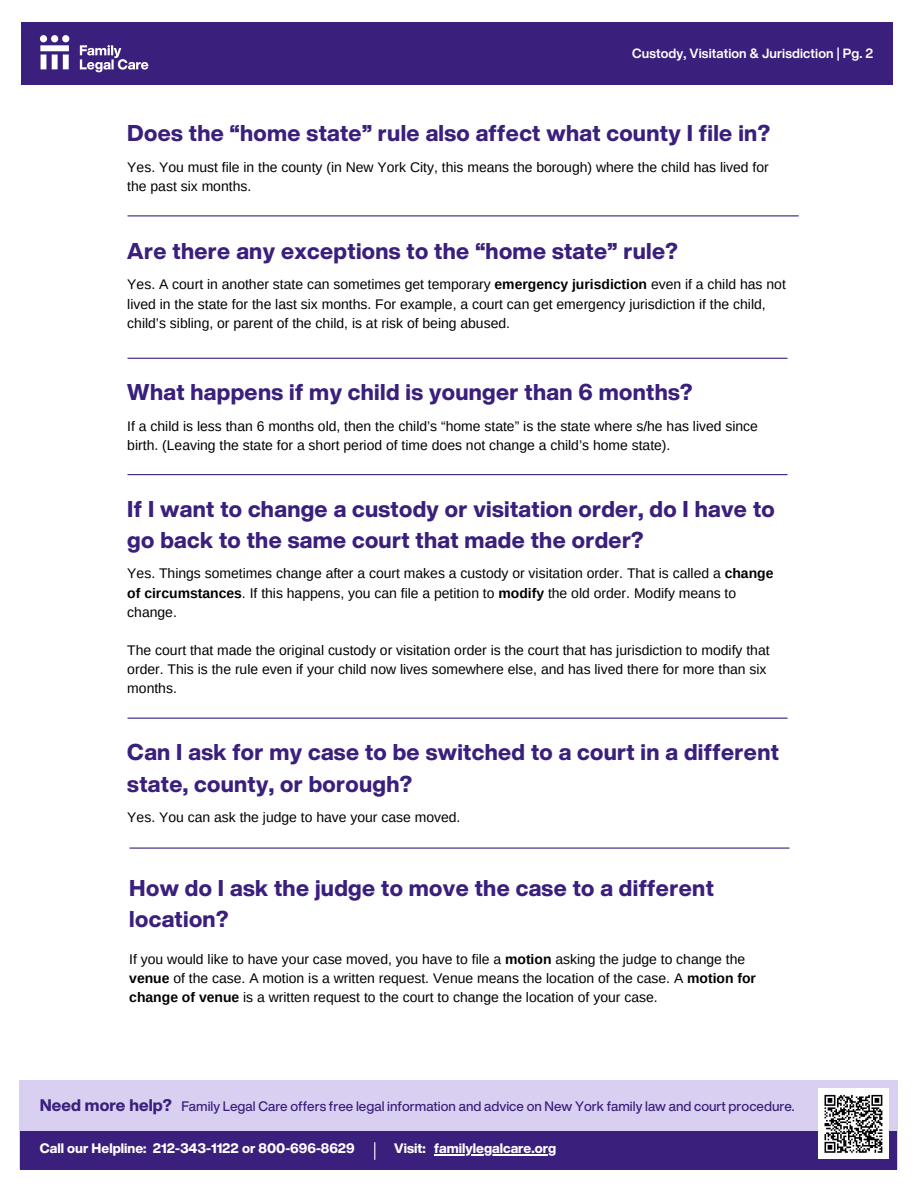
<style>
.page{position:relative;width:918px;height:1188px;background:#fff}
.page>*{position:absolute;margin:0;border:0;box-sizing:border-box;transform-origin:0 0}
.t1{font:800 22.5px/31.5px "Helvetica Now Display";letter-spacing:.015em;color:#3a1f7c}
.t2{font:13.95px/19.2px "Arimo";color:#000}
.t3{font:500 13.5px "Helvetica Now Display";color:#3a1f7c}
.t4{font:800 13.5px "Helvetica Now Display";color:#fff}
.t5{font:700 13.2px "Helvetica Now Display";letter-spacing:.01em;color:#fff}
.s1{font-weight:700}
.s2{font-weight:800;font-size:16.5px}
</style>
<div class="page">
<hr style="left:128px;top:215px;width:670px;height:1px;background:#3a1f7c">
<hr style="left:128px;top:358px;width:659px;height:1px;background:#3a1f7c">
<hr style="left:128px;top:474px;width:659px;height:1px;background:#3a1f7c">
<hr style="left:128px;top:718px;width:659px;height:1px;background:#3a1f7c">
<div style="left:21px;top:22px;width:872px;height:63px;background:#3a1f7c"></div>
<svg style="left:40px;top:35px;width:108px;height:37px"></svg>
<div style="left:19px;top:1080px;width:879px;height:89px;background:#d9cff1"></div>
<div style="left:20px;top:1131px;width:876px;height:38px;background:#3a1f7c"></div>
<hr style="left:434px;top:1154px;width:122px;height:2px;background:#fff">
<svg style="left:374px;top:1143px;width:1px;height:16px"></svg>
<div style="left:818px;top:1088px;width:71px;height:71px;background:#fff"></div>
<svg style="left:824px;top:1094px;width:59px;height:59px"></svg>
<hr style="left:130px;top:848px;width:659px;height:1px;background:#3a1f7c">
<p class="t5" style="left:632px;top:44px;width:243px">Custody, Visitation &amp; Jurisdiction | Pg. 2</p>
<h1 class="t1" style="left:127px;top:117px;width:644px">Does the “home state” rule also affect what county I file in?</h1>
<p class="t2" style="left:127px;top:157px;width:643px">Yes. You must file in the county (in New York City, this means the borough) where the child has lived for the past six months.</p>
<h1 class="t1" style="left:127px;top:235px;width:552px">Are there any exceptions to the “home state” rule?</h1>
<p class="t2" style="left:127px;top:275px;width:660px">Yes. A court in another state can sometimes get temporary <span class="s1">emergency jurisdiction</span> even if a child has not lived in the state for the last six months. For example, a court can get emergency jurisdiction if the child, child’s sibling, or parent of the child, is at risk of being abused.</p>
<h1 class="t1" style="left:127px;top:376px;width:567px">What happens if my child is younger than 6 months?</h1>
<p class="t2" style="left:127px;top:416px;width:632px">If a child is less than 6 months old, then the child’s “home state” is the state where s/he has lived since birth. (Leaving the state for a short period of time does not change a child’s home state).</p>
<h1 class="t1" style="left:127px;top:493px;width:649px">If I want to change a custody or visitation order, do I have to go back to the same court that made the order?</h1>
<p class="t2" style="left:127px;top:564px;width:648px">Yes. Things sometimes change after a court makes a custody or visitation order. That is called a <span class="s1">change of circumstances</span>. If this happens, you can file a petition to <span class="s1">modify</span> the old order. Modify means to change.</p>
<p class="t2" style="left:127px;top:640px;width:644px">The court that made the original custody or visitation order is the court that has jurisdiction to modify that order. This is the rule even if your child now lives somewhere else, and has lived there for more than six months.</p>
<h1 class="t1" style="left:127px;top:736px;width:653px">Can I ask for my case to be switched to a court in a different state, county, or borough?</h1>
<p class="t2" style="left:127px;top:808px;width:335px">Yes. You can ask the judge to have your case moved.</p>
<h1 class="t1" style="left:129px;top:872px;width:586px">How do I ask the judge to move the case to a different location?</h1>
<p class="t2" style="left:129px;top:949px;width:628px">If you would like to have your case moved, you have to file a <span class="s1">motion</span> asking the judge to change the <span class="s1">venue</span> of the case. A motion is a written request. Venue means the location of the case. A <span class="s1">motion for change of venue</span> is a written request to the court to change the location of your case.</p>
<p class="t3" style="left:40px;top:1096px;width:756px"><span class="s2">Need more help?</span> Family Legal Care offers free legal information and advice on New York family law and court procedure.</p>
<p class="t4" style="left:394px;top:1138px;width:33px">Visit:</p>
<p class="t4" style="left:40px;top:1138px;width:317px">Call our Helpline: 212-343-1122 or 800-696-8629</p>
<p class="t4" style="left:434px;top:1138px;width:123px">familylegalcare.org</p>
</div>
